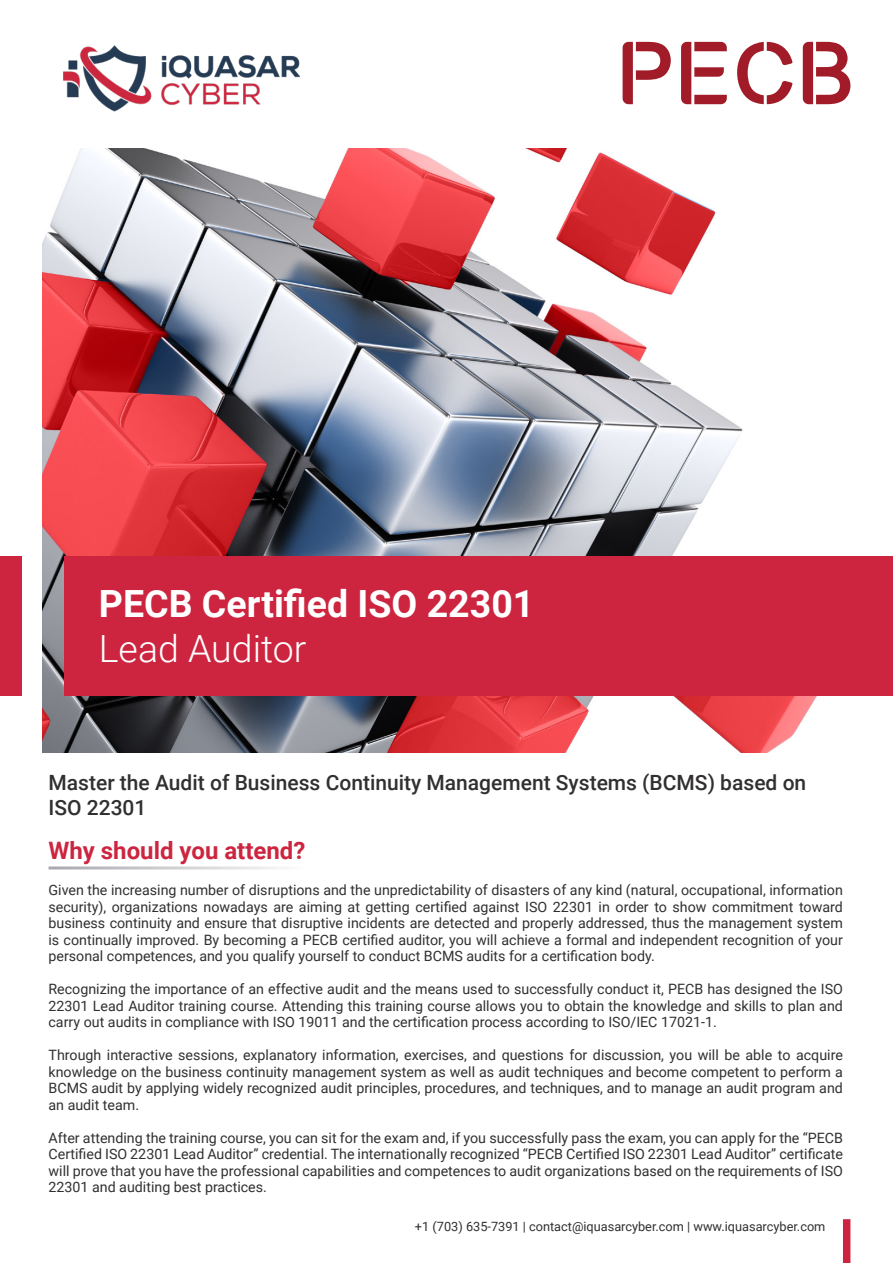
<style>
.page{position:relative;width:893px;height:1263px;background:#fff}
.page>*{position:absolute;margin:0;border:0;box-sizing:border-box;transform-origin:0 0}
.t1{font:700 37.5px "Roboto";color:#fff}
.t2{font:300 37.5px "Roboto";color:#fff}
.t3{font:700 24px "Roboto";color:#cd253f}
.t4{font:500 21px/25.2px "Roboto";color:#312f30}
.t5{font:14.25px/16.5px "Roboto";color:#312f30;text-align:justify}
.Bullet_Points{font:12.75px "Roboto";color:#312f30}
</style>
<div class="page">
<img style="left:43px;top:149px;width:774px;height:604px">
<div style="left:65px;top:556px;width:828px;height:140px;background:#cd253f"></div>
<div style="left:0;top:556px;width:21px;height:140px;background:#cd253f"></div>
<div style="left:843px;top:1219px;width:7px;height:44px;background:#cd253f"></div>
<svg style="left:623px;top:42px;width:48px;height:62px"></svg>
<svg style="left:681px;top:42px;width:46px;height:62px"></svg>
<svg style="left:737px;top:42px;width:55px;height:62px"></svg>
<svg style="left:803px;top:42px;width:47px;height:62px"></svg>
<img style="left:64px;top:46px;width:235px;height:66px">
<p class="t1" style="left:99px;top:577px;width:437px">PECB Certified ISO 22301</p>
<p class="t2" style="left:99px;top:622px;width:209px">Lead Auditor</p>
<p class="t4" style="left:49px;top:769px;width:759px">Master the Audit of Business Continuity Management Systems (BCMS) based on<br>ISO 22301</p>
<p class="t3" style="left:49px;top:834px;width:258px">Why should you attend?</p>
<p class="t5" style="left:49px;top:881px;width:796px">Given the increasing number of disruptions and the unpredictability of disasters of any kind (natural, occupational, information security), organizations nowadays are aiming at getting certified against ISO 22301 in order to show commitment toward business continuity and ensure that disruptive incidents are detected and properly addressed, thus the management system is continually improved. By becoming a PECB certified auditor, you will achieve a formal and independent recognition of your personal competences, and you qualify yourself to conduct BCMS audits for a certification body.</p>
<p class="t5" style="left:49px;top:980px;width:796px">Recognizing the importance of an effective audit and the means used to successfully conduct it, PECB has designed the ISO 22301 Lead Auditor training course. Attending this training course allows you to obtain the knowledge and skills to plan and carry out audits in compliance with ISO 19011 and the certification process according to ISO/IEC 17021-1.</p>
<p class="t5" style="left:49px;top:1046px;width:796px">Through interactive sessions, explanatory information, exercises, and questions for discussion, you will be able to acquire knowledge on the business continuity management system as well as audit techniques and become competent to perform a BCMS audit by applying widely recognized audit principles, procedures, and techniques, and to manage an audit program and an audit team.</p>
<p class="t5" style="left:49px;top:1129px;width:796px">After attending the training course, you can sit for the exam and, if you successfully pass the exam, you can apply for the “PECB Certified ISO 22301 Lead Auditor” credential. The internationally recognized “PECB Certified ISO 22301 Lead Auditor” certificate will prove that you have the professional capabilities and competences to audit organizations based on the requirements of ISO 22301 and auditing best practices.</p>
<p class="Bullet_Points" style="left:415px;top:1218px;width:412px">+1 (703) 635-7391 | contact@iquasarcyber.com | www.iquasarcyber.com</p>
</div>
